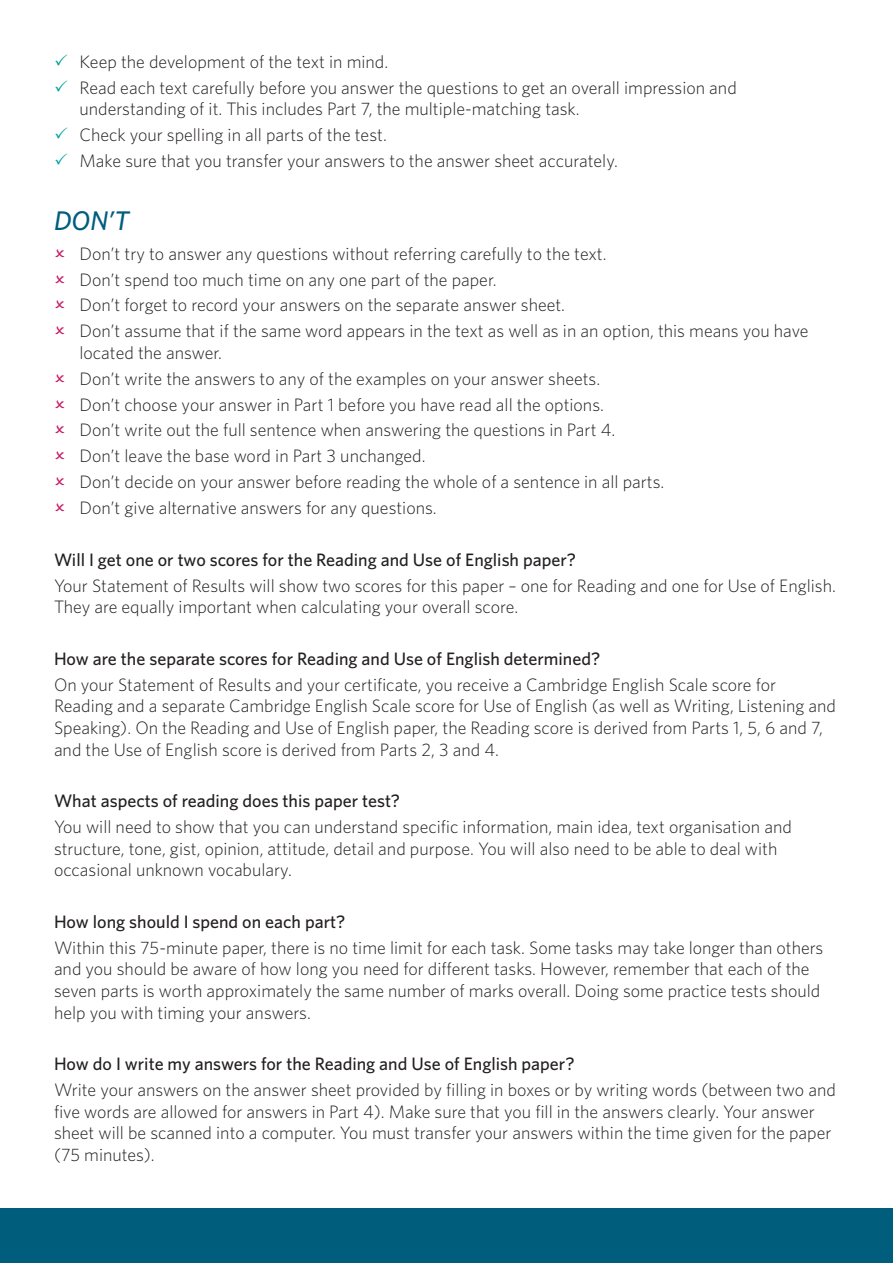
<style>
.page{position:relative;width:893px;height:1263px;background:#fff}
.page>*{position:absolute;margin:0;border:0;box-sizing:border-box;transform-origin:0 0}
.Headings{font:italic 500 27px "Whitney";color:#005d7c}
.Answers{font:300 18px/21.6px "Whitney";color:#231f20}
.Questions{font:500 18px "Whitney";color:#231f20}
</style>
<div class="page">
<div style="left:0;top:1209px;width:893px;height:54px;background:#005d7c"></div>
<p class="Answers" style="left:80px;top:50px;width:310px">Keep the development of the text in mind.</p>
<p class="Answers" style="left:80px;top:76px;width:659px">Read each text carefully before you answer the questions to get an overall impression and understanding of it. This includes Part 7, the multiple-matching task.</p>
<p class="Answers" style="left:80px;top:124px;width:309px">Check your spelling in all parts of the test.</p>
<p class="Answers" style="left:80px;top:149px;width:540px">Make sure that you transfer your answers to the answer sheet accurately.</p>
<p class="Headings" style="left:54px;top:202px;width:77px">DON’T</p>
<p class="Answers" style="left:80px;top:242px;width:529px">Don’t try to answer any questions without referring carefully to the text.</p>
<p class="Answers" style="left:80px;top:268px;width:418px">Don’t spend too much time on any one part of the paper.</p>
<p class="Answers" style="left:80px;top:294px;width:487px">Don’t forget to record your answers on the separate answer sheet.</p>
<p class="Answers" style="left:80px;top:320px;width:731px">Don’t assume that if the same word appears in the text as well as in an option, this means you have located the answer.</p>
<p class="Answers" style="left:80px;top:367px;width:522px">Don’t write the answers to any of the examples on your answer sheets.</p>
<p class="Answers" style="left:80px;top:393px;width:526px">Don’t choose your answer in Part 1 before you have read all the options.</p>
<p class="Answers" style="left:80px;top:419px;width:537px">Don’t write out the full sentence when answering the questions in Part 4.</p>
<p class="Answers" style="left:80px;top:445px;width:347px">Don’t leave the base word in Part 3 unchanged.</p>
<p class="Answers" style="left:80px;top:470px;width:586px">Don’t decide on your answer before reading the whole of a sentence in all parts.</p>
<p class="Answers" style="left:80px;top:496px;width:359px">Don’t give alternative answers for any questions.</p>
<p class="Questions" style="left:54px;top:547px;width:524px">Will I get one or two scores for the Reading and Use of English paper?</p>
<p class="Answers" style="left:54px;top:574px;width:783px">Your Statement of Results will show two scores for this paper – one for Reading and one for Use of English.<br>They are equally important when calculating your overall score.</p>
<p class="Questions" style="left:54px;top:647px;width:548px">How are the separate scores for Reading and Use of English determined?</p>
<p class="Answers" style="left:54px;top:673px;width:784px">On your Statement of Results and your certificate, you receive a Cambridge English Scale score for Reading and a separate Cambridge English Scale score for Use of English (as well as Writing, Listening and Speaking). On the Reading and Use of English paper, the Reading score is derived from Parts 1, 5, 6 and 7, and the Use of English score is derived from Parts 2, 3 and 4.</p>
<p class="Questions" style="left:54px;top:789px;width:348px">What aspects of reading does this paper test?</p>
<p class="Answers" style="left:54px;top:815px;width:739px">You will need to show that you can understand specific information, main idea, text organisation and structure, tone, gist, opinion, attitude, detail and purpose. You will also need to be able to deal with occasional unknown vocabulary.</p>
<p class="Questions" style="left:54px;top:910px;width:293px">How long should I spend on each part?</p>
<p class="Answers" style="left:54px;top:936px;width:771px">Within this 75-minute paper, there is no time limit for each task. Some tasks may take longer than others and you should be aware of how long you need for different tasks. However, remember that each of the seven parts is worth approximately the same number of marks overall. Doing some practice tests should help you with timing your answers.</p>
<p class="Questions" style="left:54px;top:1052px;width:522px">How do I write my answers for the Reading and Use of English paper?</p>
<p class="Answers" style="left:54px;top:1078px;width:783px">Write your answers on the answer sheet provided by filling in boxes or by writing words (between two and five words are allowed for answers in Part 4). Make sure that you fill in the answers clearly. Your answer sheet will be scanned into a computer. You must transfer your answers within the time given for the paper (75 minutes).</p>
</div>
